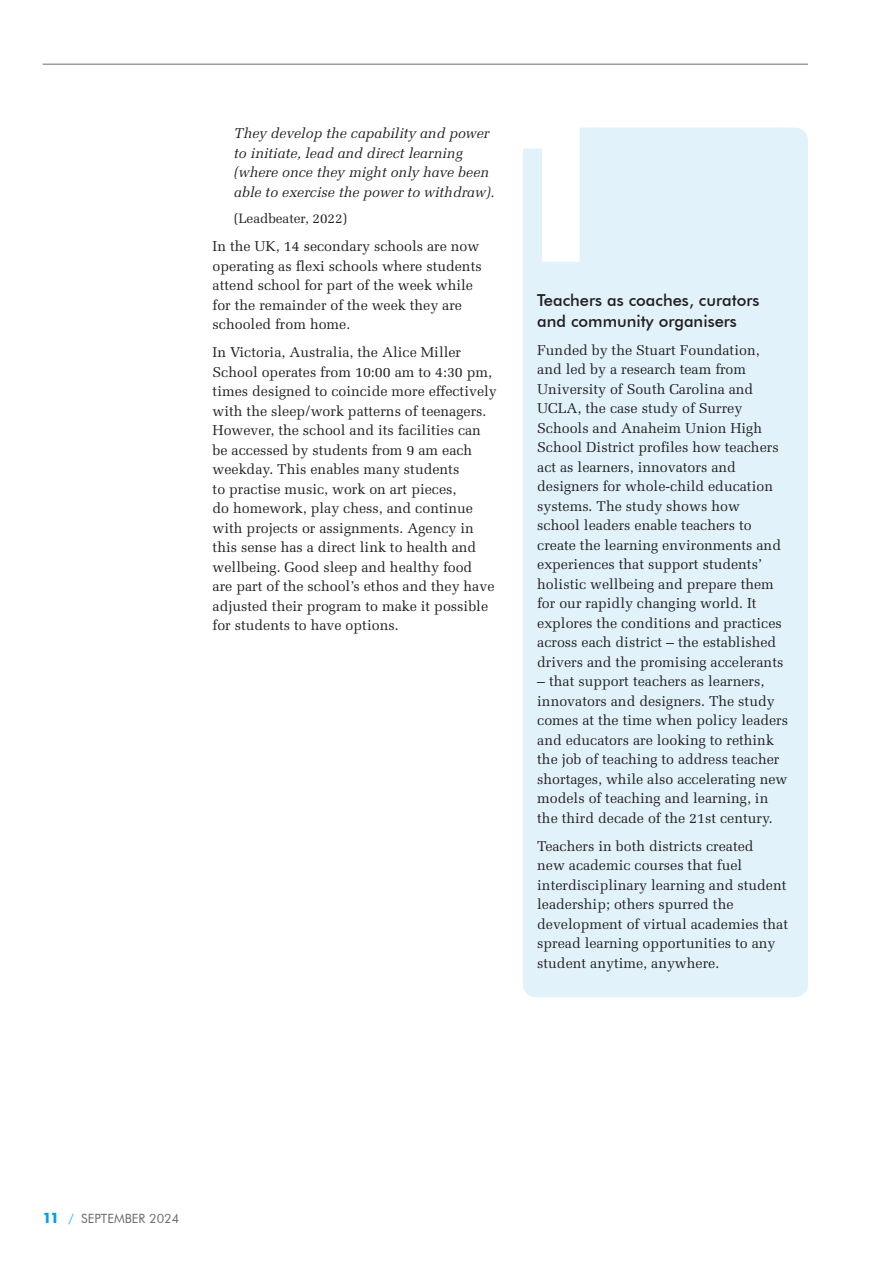
<style>
.page{position:relative;width:893px;height:1263px;background:#fff}
.page>*{position:absolute;margin:0;border:0;box-sizing:border-box;transform-origin:0 0}
.t1{font:700 217.65px "Futura PT";color:#fff}
.t2{font:500 16.5px/21px "Futura BT";color:#231f20}
.t3{font:14.25px/19.5px "Melior";color:#231f20}
.t4{font:italic 14.25px/19.5px "Melior";color:#231f20}
.t5{font:13.5px "Melior";color:#231f20}
.t6{font:12.75px "Futura BT";color:#6c6d70}
.s1{font-family:"Futura";font-weight:700;font-size:13.5px;color:#00a1e3}
.s2{color:#1fb5ea}
</style>
<div class="page">
<div style="left:523px;top:128px;width:285px;height:869px;background:#e1f2fb;border-radius:13px"></div>
<hr style="left:43px;top:64px;width:765px;height:1px;background:#6c6d70">
<p class="t4" style="left:234px;top:124px;width:262px">They develop the capability and power to initiate, lead and direct learning (where once they might only have been able to exercise the power to withdraw).</p>
<p class="t5" style="left:234px;top:211px;width:115px">(Leadbeater, 2022)</p>
<p class="t3" style="left:213px;top:237px;width:271px">In the UK, 14 secondary schools are now operating as flexi schools where students attend school for part of the week while for the remainder of the week they are schooled from home.</p>
<p class="t3" style="left:213px;top:343px;width:286px">In Victoria, Australia, the Alice Miller School operates from 10:00 am to 4:30 pm, times designed to coincide more effectively with the sleep/work patterns of teenagers.<br>However, the school and its facilities can be accessed by students from 9 am each weekday. This enables many students<br>to practise music, work on art pieces,<br>do homework, play chess, and continue with projects or assignments. Agency in this sense has a direct link to health and wellbeing. Good sleep and healthy food<br>are part of the school’s ethos and they have adjusted their program to make it possible for students to have options.</p>
<h1 class="t1" style="left:491px;top:49px;width:132px">1</h1>
<p class="t2" style="left:537px;top:289px;width:224px">Teachers as coaches, curators and community organisers</p>
<p class="t3" style="left:537px;top:340px;width:248px">Funded by the Stuart Foundation, and led by a research team from University of South Carolina and UCLA, the case study of Surrey Schools and Anaheim Union High School District profiles how teachers act as learners, innovators and designers for whole-child education systems. The study shows how school leaders enable teachers to create the learning environments and experiences that support students’ holistic wellbeing and prepare them for our rapidly changing world. It explores the conditions and practices across each district – the established drivers and the promising accelerants</p>
<p class="t3" style="left:537px;top:672px;width:252px">– that support teachers as learners, innovators and designers. The study comes at the time when policy leaders and educators are looking to rethink the job of teaching to address teacher shortages, while also accelerating new models of teaching and learning, in the third decade of the 21st century.</p>
<p class="t3" style="left:537px;top:836px;width:252px">Teachers in both districts created<br>new academic courses that fuel interdisciplinary learning and student leadership; others spurred the development of virtual academies that spread learning opportunities to any student anytime, anywhere.</p>
<p class="t6" style="left:43px;top:1211px;width:138px"><span class="s1">11</span> <span class="s2">/</span> SEPTEMBER 2024</p>
</div>
